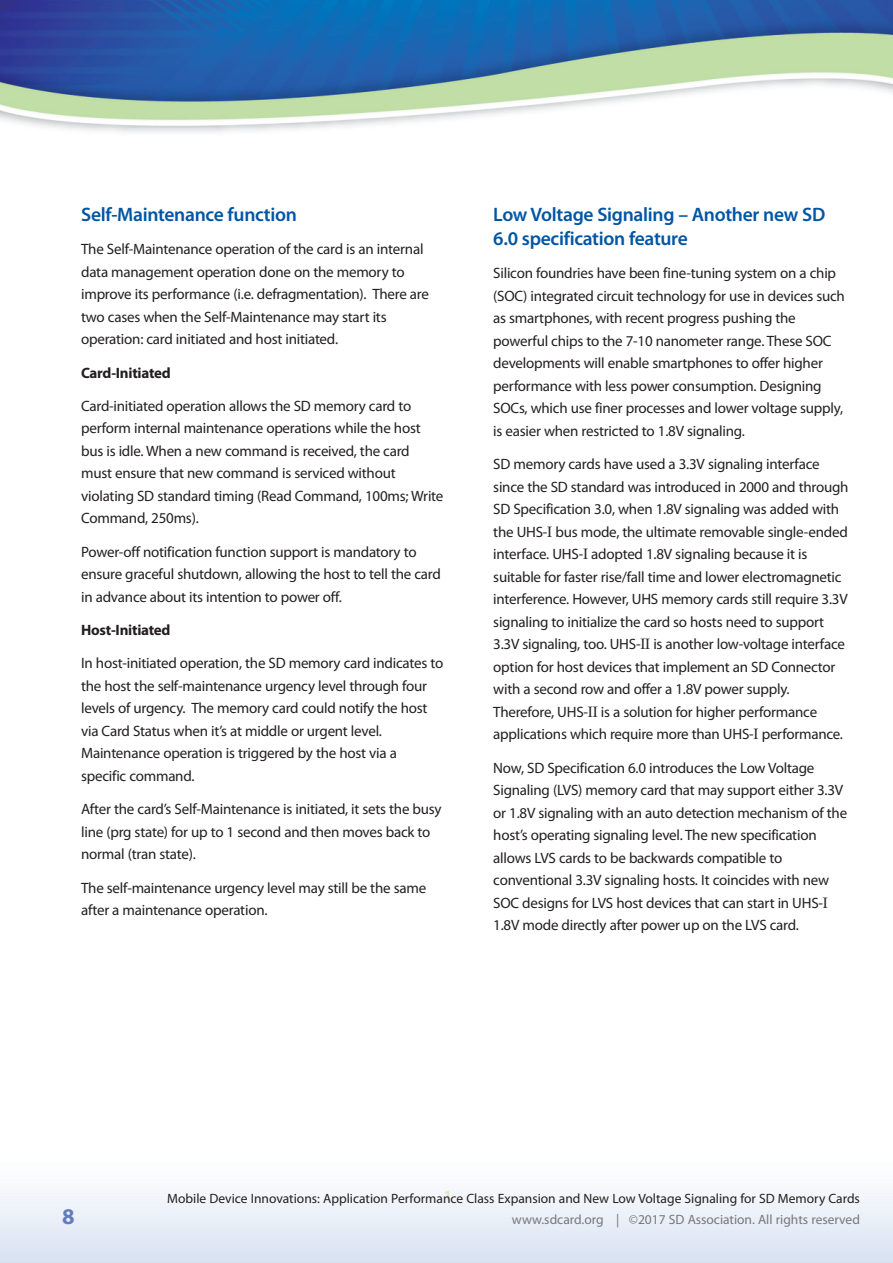
<style>
.page{position:relative;width:893px;height:1263px;background:#fff}
.page>*{position:absolute;margin:0;border:0;box-sizing:border-box;transform-origin:0 0}
.t1{font:700 22.5px "Myriad Pro";color:#627dbd}
.t2{font:600 19.5px/24px "Myriad Pro";letter-spacing:-.015em;color:#0155a5}
.t3{font:15px/22.5px "Myriad Pro";letter-spacing:-.015em;color:#231f20}
.t4{font:700 15px "Myriad Pro";letter-spacing:-.015em;color:#231f20}
.t5{font:13.5px "Myriad Pro";color:#231f20}
.t6{font:13.5px "Myriad Pro";color:#76787b}
.s1{font-family:"Palatino"}
</style>
<div class="page">
<img style="left:0;top:0;width:893px;height:1263px">
<h2 class="t2" style="left:81px;top:204px;width:217px">Self-Maintenance function</h2>
<p class="t3" style="left:81px;top:239px;width:349px">The Self-Maintenance operation of the card is an internal data management operation done on the memory to improve its performance (i.e. defragmentation). There are two cases when the Self-Maintenance may start its operation: card initiated and host initiated.</p>
<p class="t4" style="left:81px;top:367px;width:91px">Card-Initiated</p>
<p class="t3" style="left:81px;top:396px;width:364px">Card-initiated operation allows the SD memory card to perform internal maintenance operations while the host bus is idle. When a new command is received, the card must ensure that new command is serviced without violating SD standard timing (Read Command, 100ms; Write Command, 250ms).</p>
<p class="t3" style="left:81px;top:542px;width:361px">Power-off notification function support is mandatory to ensure graceful shutdown, allowing the host to tell the card in advance about its intention to power off.</p>
<p class="t4" style="left:81px;top:624px;width:91px">Host-Initiated</p>
<p class="t3" style="left:81px;top:653px;width:364px">In host-initiated operation, the SD memory card indicates to the host the self-maintenance urgency level through four levels of urgency. The memory card could notify the host via Card Status when it’s at middle or urgent level.<br>Maintenance operation is triggered by the host via a specific command.</p>
<p class="t3" style="left:81px;top:799px;width:362px">After the card’s Self-Maintenance is initiated, it sets the busy line (prg state) for up to 1 second and then moves back to normal (tran state).</p>
<p class="t3" style="left:81px;top:877px;width:347px">The self-maintenance urgency level may still be the same after a maintenance operation.</p>
<h2 class="t2" style="left:493px;top:204px;width:334px">Low Voltage Signaling – Another new SD<br>6.0 specification feature</h2>
<p class="t3" style="left:493px;top:263px;width:353px">Silicon foundries have been fine-tuning system on a chip (SOC) integrated circuit technology for use in devices such as smartphones, with recent progress pushing the powerful chips to the 7-10 nanometer range. These SOC developments will enable smartphones to offer higher performance with less power consumption. Designing SOCs, which use finer processes and lower voltage supply, is easier when restricted to 1.8V signaling.</p>
<p class="t3" style="left:493px;top:454px;width:357px">SD memory cards have used a 3.3V signaling interface since the SD standard was introduced in 2000 and through SD Specification 3.0, when 1.8V signaling was added with the UHS-<span class="s1">I</span> bus mode, the ultimate removable single-ended interface. UHS-<span class="s1">I</span> adopted 1.8V signaling because it is suitable for faster rise/fall time and lower electromagnetic interference. However, UHS memory cards still require 3.3V signaling to initialize the card so hosts need to support 3.3V signaling, too. UHS-<span class="s1">II</span> is another low-voltage interface option for host devices that implement an SD Connector with a second row and offer a 1.8V power supply.<br>Therefore, UHS-<span class="s1">II</span> is a solution for higher performance applications which require more than UHS-<span class="s1">I</span> performance.</p>
<p class="t3" style="left:493px;top:757px;width:355px">Now, SD Specification 6.0 introduces the Low Voltage Signaling (LVS) memory card that may support either 3.3V or 1.8V signaling with an auto detection mechanism of the host’s operating signaling level. The new specification allows LVS cards to be backwards compatible to conventional 3.3V signaling hosts. It coincides with new SOC designs for LVS host devices that can start in UHS-<span class="s1">I </span>1.8V mode directly after power up on the LVS card.</p>
<h1 class="t1" style="left:62px;top:1208px;width:14px">8</h1>
<p class="t5" style="left:167px;top:1193px;width:694px">Mobile Device Innovations: Application Performance Class Expansion and New Low Voltage Signaling for SD Memory Cards</p>
<p class="t6" style="left:512px;top:1214px;width:350px">www.sdcard.org | ©2017 SD Association. All rights reserved</p>
</div>
